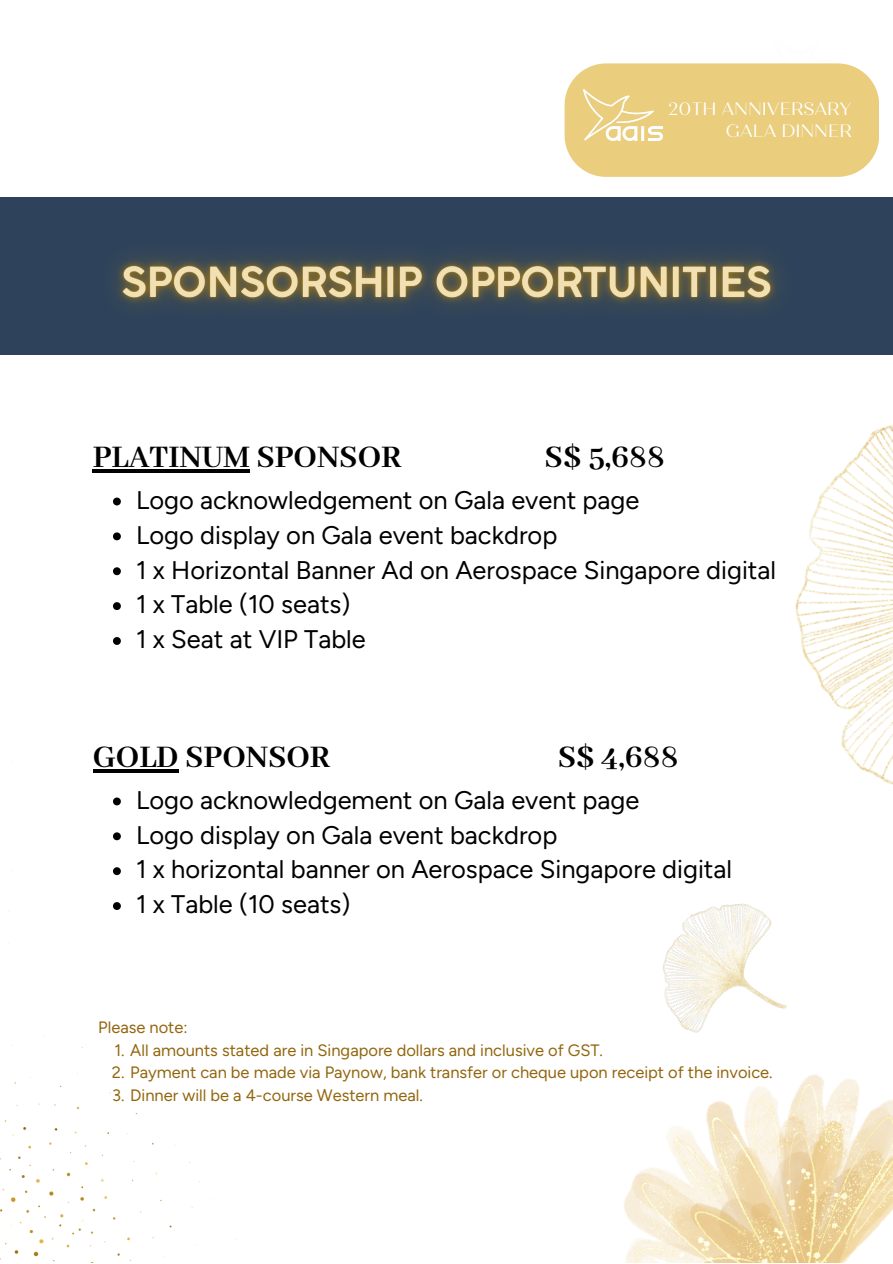
<style>
.page{position:relative;width:893px;height:1264px;background:#fff}
.page>*{position:absolute;margin:0;border:0;box-sizing:border-box;transform-origin:0 0}
.t1{font:700 34.2px "Abhaya Libre";color:#000}
.t2{font:25.5px "Figtree";color:#000}
.t3{font:18px "Quiche Display";color:#fff}
.t4{font:16.5px "Figtree";color:#92660e}
</style>
<div class="page">
<div style="left:0;top:197px;width:892px;height:158px;background:#2e435b"></div>
<img style="left:795px;top:425px;width:97px;height:360px">
<img style="left:0;top:1035px;width:238px;height:227px">
<img style="left:663px;top:903px;width:124px;height:130px">
<img style="left:624px;top:1074px;width:268px;height:188px">
<img style="left:0;top:761px;width:24px;height:317px">
<div style="left:564px;top:63px;width:315px;height:114px;background:#eace7e"></div>
<img style="left:583px;top:89px;width:79px;height:52px">
<img style="left:117px;top:257px;width:660px;height:49px">
<svg style="left:113px;top:497px;width:8px;height:8px"></svg>
<svg style="left:113px;top:532px;width:8px;height:8px"></svg>
<svg style="left:113px;top:567px;width:8px;height:8px"></svg>
<svg style="left:113px;top:602px;width:8px;height:8px"></svg>
<svg style="left:113px;top:637px;width:8px;height:8px"></svg>
<hr style="left:93px;top:469px;width:157px;height:4px;background:#000">
<svg style="left:113px;top:797px;width:8px;height:8px"></svg>
<svg style="left:113px;top:832px;width:8px;height:8px"></svg>
<svg style="left:113px;top:867px;width:8px;height:8px"></svg>
<svg style="left:113px;top:902px;width:8px;height:8px"></svg>
<hr style="left:93px;top:769px;width:86px;height:3px;background:#000">
<p class="t3" style="left:668px;top:98px;width:185px">20TH ANNIVERSARY</p>
<p class="t3" style="left:725px;top:120px;width:127px">GALA DINNER</p>
<p class="t1" style="left:93px;top:438px;width:310px">PLATINUM SPONSOR</p>
<p class="t1" style="left:544px;top:438px;width:122px">S$ 5,688</p>
<p class="t2" style="left:136px;top:484px;width:505px">Logo acknowledgement on Gala event page</p>
<p class="t2" style="left:136px;top:519px;width:423px">Logo display on Gala event backdrop</p>
<p class="t2" style="left:136px;top:554px;width:641px">1 x Horizontal Banner Ad on Aerospace Singapore digital</p>
<p class="t2" style="left:136px;top:589px;width:216px">1 x Table (10 seats)</p>
<p class="t2" style="left:136px;top:624px;width:231px">1 x Seat at VIP Table</p>
<p class="t1" style="left:93px;top:738px;width:239px">GOLD SPONSOR</p>
<p class="t1" style="left:558px;top:738px;width:123px">S$ 4,688</p>
<p class="t2" style="left:136px;top:784px;width:505px">Logo acknowledgement on Gala event page</p>
<p class="t2" style="left:136px;top:819px;width:423px">Logo display on Gala event backdrop</p>
<p class="t2" style="left:136px;top:854px;width:597px">1 x horizontal banner on Aerospace Singapore digital</p>
<p class="t2" style="left:136px;top:889px;width:216px">1 x Table (10 seats)</p>
<p class="t4" style="left:98px;top:1017px;width:91px">Please note:</p>
<p class="t4" style="left:114px;top:1039px;width:490px">1. All amounts stated are in Singapore dollars and inclusive of GST.</p>
<p class="t4" style="left:112px;top:1062px;width:662px">2. Payment can be made via Paynow, bank transfer or cheque upon receipt of the invoice.</p>
<p class="t4" style="left:112px;top:1084px;width:312px">3. Dinner will be a 4-course Western meal.</p>
</div>
